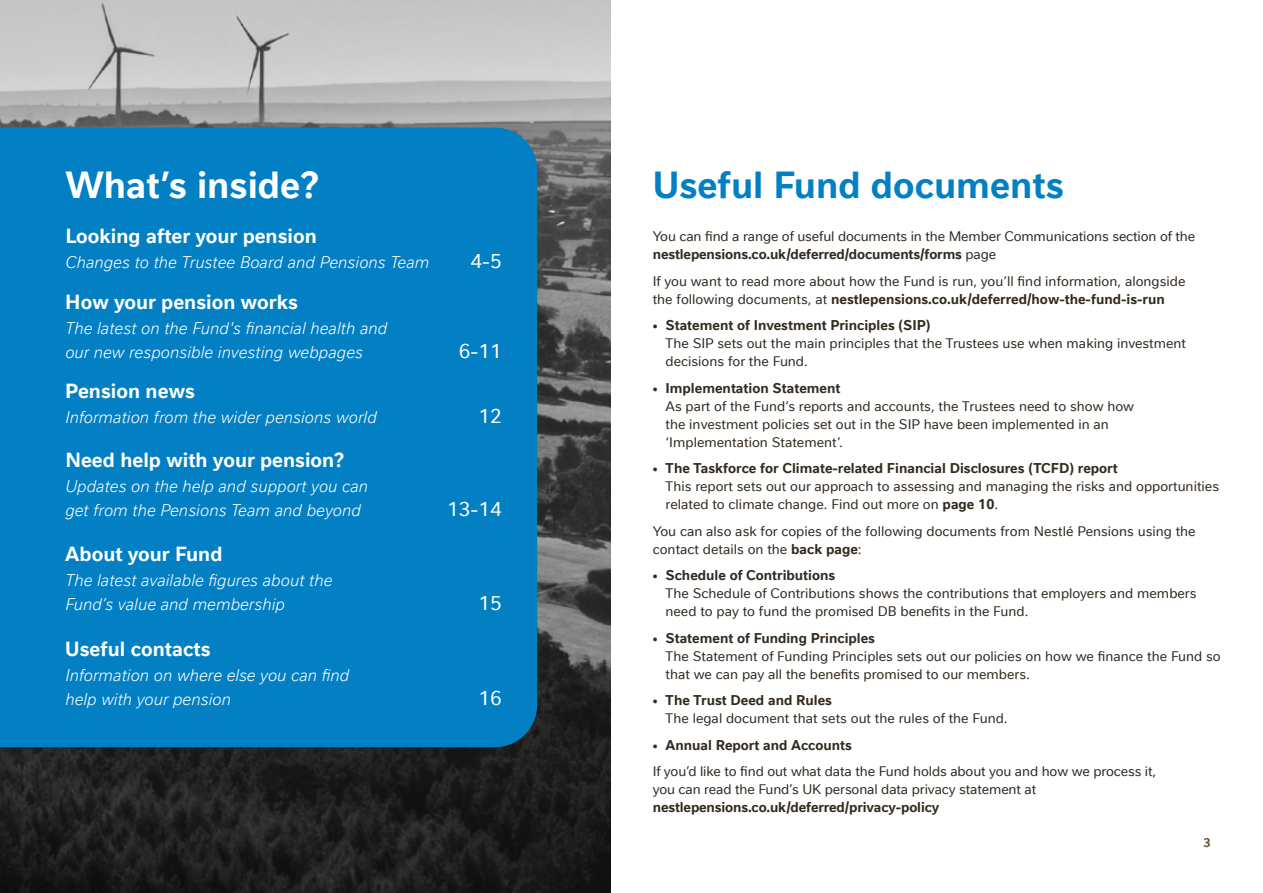
<style>
.page{position:relative;width:1263px;height:893px;background:#fff}
.page>*{position:absolute;margin:0;border:0;box-sizing:border-box;transform-origin:0 0}
.t1{font:700 36px "Nestle Text TF";color:#0380c4}
.t2{font:700 36px "Nestle Text TF";color:#fff}
.t3{font:700 19.5px "Nestle Text TF";color:#fff}
.t4{font:19.5px "Nestle Text TF";color:#fff}
.t5{font:italic 300 16.5px/24px "Nestle Text TF";color:#fff}
.t6{font:13.5px/18px "Nestle Text TF";color:#322920}
.t7{font:700 13.5px "Nestle Text TF";color:#322920}
.t8{font:700 12px "Nestle Text TF";color:#64523e}
.s1{font-weight:700}
</style>
<div class="page">
<img style="left:0;top:0;width:610px;height:893px">
<div style="left:0;top:128px;width:537px;height:619px;background:#0380c4"></div>
<h1 class="t2" style="left:65px;top:158px;width:255px">What’s inside?</h1>
<h2 class="t3" style="left:65px;top:221px;width:253px">Looking after your pension</h2>
<p class="t5" style="left:65px;top:249px;width:366px">Changes to the Trustee Board and Pensions Team</p>
<h2 class="t4" style="left:471px;top:247px;width:33px">4-5</h2>
<h2 class="t3" style="left:65px;top:287px;width:234px">How your pension works</h2>
<p class="t5" style="left:65px;top:315px;width:323px">The latest on the Fund's financial health and our new responsible investing webpages</p>
<h2 class="t4" style="left:459px;top:337px;width:44px">6-11</h2>
<h2 class="t3" style="left:65px;top:377px;width:131px">Pension news</h2>
<p class="t5" style="left:65px;top:405px;width:313px">Information from the wider pensions world</p>
<h2 class="t4" style="left:478px;top:403px;width:25px">12</h2>
<h2 class="t3" style="left:65px;top:446px;width:280px">Need help with your pension?</h2>
<p class="t5" style="left:65px;top:474px;width:304px">Updates on the help and support you can get from the Pensions Team and beyond</p>
<h2 class="t4" style="left:447px;top:495px;width:56px">13-14</h2>
<h2 class="t3" style="left:65px;top:540px;width:159px">About your Fund</h2>
<p class="t5" style="left:65px;top:568px;width:269px">The latest available figures about the<br>Fund’s value and membership</p>
<h2 class="t3" style="left:65px;top:634px;width:147px">Useful contacts</h2>
<p class="t5" style="left:65px;top:662px;width:285px">Information on where else you can find help with your pension</p>
<h2 class="t4" style="left:478px;top:590px;width:25px">15</h2>
<h2 class="t4" style="left:478px;top:684px;width:25px">16</h2>
<h1 class="t1" style="left:653px;top:158px;width:413px">Useful Fund documents</h1>
<p class="t6" style="left:653px;top:227px;width:544px">You can find a range of useful documents in the Member Communications section of the <span class="s1">nestlepensions.co.uk/deferred/documents/forms</span> page</p>
<p class="t6" style="left:653px;top:271px;width:534px">If you want to read more about how the Fund is run, you’ll find information, alongside the following documents, at <span class="s1">nestlepensions.co.uk/deferred/how-the-fund-is-run</span></p>
<p class="t7" style="left:653px;top:315px;width:279px">• Statement of Investment Principles (SIP)</p>
<p class="t6" style="left:665px;top:334px;width:522px">The SIP sets out the main principles that the Trustees use when making investment decisions for the Fund.</p>
<p class="t7" style="left:653px;top:378px;width:189px">• Implementation Statement</p>
<p class="t6" style="left:665px;top:396px;width:470px">As part of the Fund’s reports and accounts, the Trustees need to show how the investment policies set out in the SIP have been implemented in an ‘Implementation Statement’.</p>
<p class="t7" style="left:653px;top:458px;width:467px">• The Taskforce for Climate-related Financial Disclosures (TCFD) report</p>
<p class="t6" style="left:665px;top:477px;width:555px">This report sets out our approach to assessing and managing the risks and opportunities related to climate change. Find out more on <span class="s1">page 10</span>.</p>
<p class="t6" style="left:653px;top:521px;width:544px">You can also ask for copies of the following documents from Nestlé Pensions using the contact details on the <span class="s1">back page</span>:</p>
<p class="t7" style="left:653px;top:565px;width:184px">• Schedule of Contributions</p>
<p class="t6" style="left:665px;top:584px;width:533px">The Schedule of Contributions shows the contributions that employers and members need to pay to fund the promised DB benefits in the Fund.</p>
<p class="t7" style="left:653px;top:628px;width:224px">• Statement of Funding Principles</p>
<p class="t6" style="left:665px;top:646px;width:557px">The Statement of Funding Principles sets out our policies on how we finance the Fund so that we can pay all the benefits promised to our members.</p>
<p class="t7" style="left:653px;top:690px;width:181px">• The Trust Deed and Rules</p>
<p class="t6" style="left:665px;top:709px;width:344px">The legal document that sets out the rules of the Fund.</p>
<p class="t7" style="left:653px;top:735px;width:201px">• Annual Report and Accounts</p>
<p class="t6" style="left:653px;top:762px;width:505px">If you’d like to find out what data the Fund holds about you and how we process it, you can read the Fund’s UK personal data privacy statement at</p>
<p class="t7" style="left:653px;top:797px;width:288px">nestlepensions.co.uk/deferred/privacy-policy</p>
<p class="t8" style="left:1203px;top:834px;width:9px">3</p>
</div>
